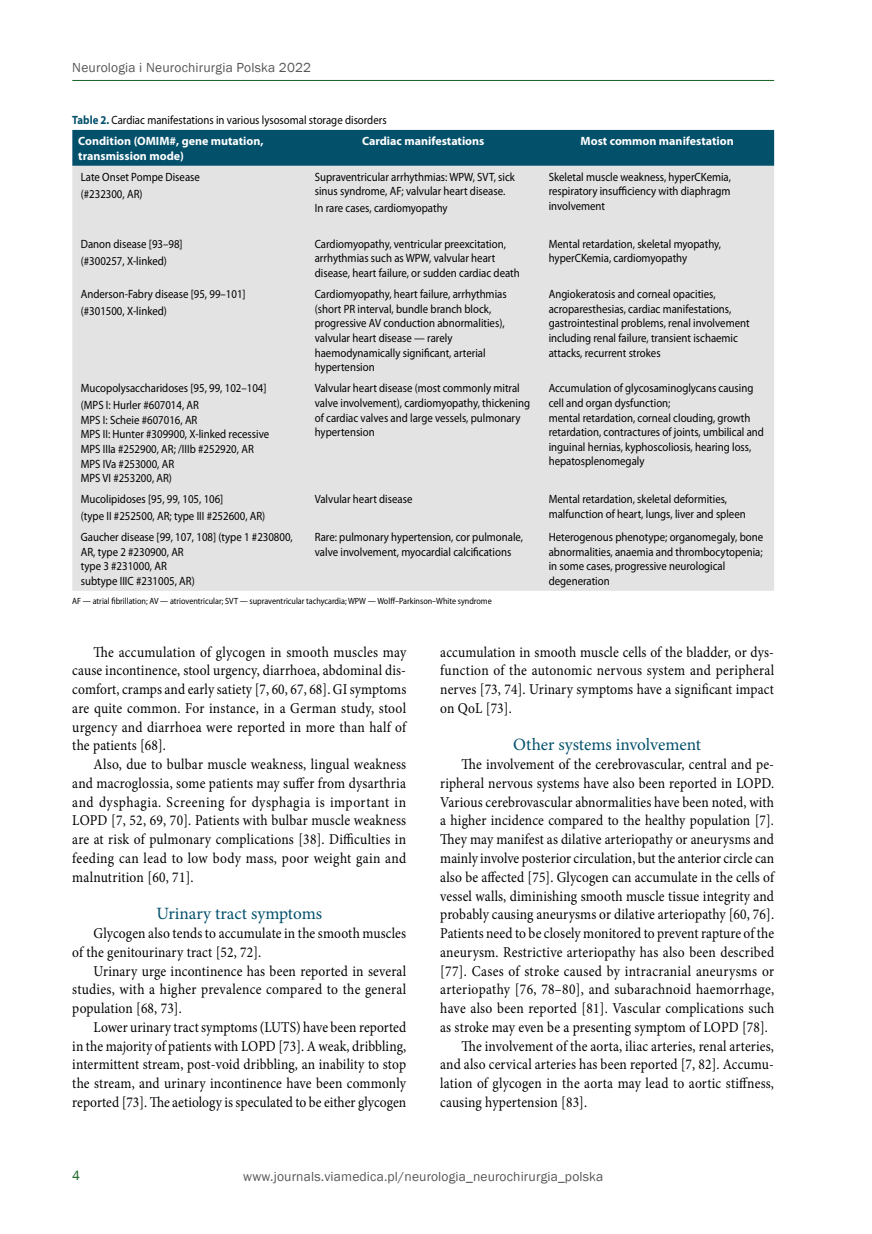
<style>
.page{position:relative;width:872px;height:1234px;background:#fff}
.page>*{position:absolute;margin:0;border:0;box-sizing:border-box;transform-origin:0 0}
.t1{font:17.25px "Minion Pro";letter-spacing:-.005em;color:#03506b}
.t2{font:15px/18.8px "Minion Pro";letter-spacing:.01em;color:#000;text-align:justify;scale:.9 1}
.t3{font:13.5px "Franklin Gothic";letter-spacing:.015em;color:#575756}
.t4{font:13.5px "Franklin Gothic";color:#176222}
.t5{font:12px/14.7px "Myriad Pro";color:#000;scale:.9 1}
.t6{font:700 12px "Myriad Pro";color:#fff}
.t7{font:9px "Myriad Pro";color:#000;scale:.9 1}
.s1{font-weight:700;color:#03506b}
.s2{font-weight:700;color:#fff}
</style>
<div class="page">
<hr style="left:72px;top:80px;width:702px;height:1px;background:#176222">
<div style="left:72px;top:130px;width:702px;height:36px;background:#03506b"></div>
<div style="left:72px;top:166px;width:702px;height:424px;background:#e3e3e3"></div>
<p class="t3" style="left:72px;top:59px;width:240px">Neurologia i Neurochirurgia Polska 2022</p>
<p class="t5" style="left:78px;top:110px;width:344px;line-height:21px;text-indent:-6px"><span class="s1">Table 2.</span> Cardiac manifestations in various lysosomal storage disorders<br><span class="s2">Condition (OMIM#, gene mutation,</span></p>
<p class="t6" style="left:78px;top:149px;width:107px">transmission mode)</p>
<p class="t6" style="left:362px;top:134px;width:124px">Cardiac manifestations</p>
<p class="t6" style="left:580px;top:134px;width:155px">Most common manifestation</p>
<p class="t5" style="left:81px;top:168px;width:134px;line-height:16.8px">Late Onset Pompe Disease (#232300, AR)</p>
<p class="t5" style="left:315px;top:170px;width:224px">Supraventricular arrhythmias: WPW, SVT, sick sinus syndrome, AF; valvular heart disease.</p>
<p class="t5" style="left:315px;top:201px;width:149px">In rare cases, cardiomyopathy</p>
<p class="t5" style="left:549px;top:170px;width:204px;text-align:justify">Skeletal muscle weakness, hyperCKemia, respiratory insufficiency with diaphragm involvement</p>
<p class="t5" style="left:81px;top:235px;width:115px;line-height:16.8px">Danon disease [93–98] (#300257, X-linked)</p>
<p class="t5" style="left:315px;top:236px;width:229px">Cardiomyopathy, ventricular preexcitation, arrhythmias such as WPW, valvular heart disease, heart failure, or sudden cardiac death</p>
<p class="t5" style="left:549px;top:236px;width:193px">Mental retardation, skeletal myopathy, hyperCKemia, cardiomyopathy</p>
<p class="t5" style="left:81px;top:286px;width:185px;line-height:16.8px">Anderson-Fabry disease [95, 99–101] (#301500, X-linked)</p>
<p class="t5" style="left:315px;top:287px;width:215px">Cardiomyopathy, heart failure, arrhythmias (short PR interval, bundle branch block, progressive AV conduction abnormalities), valvular heart disease — rarely haemodynamically significant, arterial hypertension</p>
<p class="t5" style="left:549px;top:287px;width:225px">Angiokeratosis and corneal opacities, acroparesthesias, cardiac manifestations, gastrointestinal problems, renal involvement including renal failure, transient ischaemic attacks, recurrent strokes</p>
<p class="t5" style="left:81px;top:380px;width:208px;line-height:16.8px">Mucopolysaccharidoses [95, 99, 102–104] (MPS I: Hurler #607014, AR</p>
<p class="t5" style="left:81px;top:412px;width:211px">MPS I: Scheie #607016, AR<br>MPS II: Hunter #309900, X-linked recessive<br>MPS IIIa #252900, AR; /IIIb #252920, AR<br>MPS IVa #253000, AR<br>MPS VI #253200, AR)</p>
<p class="t5" style="left:315px;top:381px;width:241px">Valvular heart disease (most commonly mitral valve involvement), cardiomyopathy, thickening of cardiac valves and large vessels, pulmonary hypertension</p>
<p class="t5" style="left:549px;top:381px;width:241px">Accumulation of glycosaminoglycans causing cell and organ dysfunction;<br>mental retardation, corneal clouding, growth retardation, contractures of joints, umbilical and inguinal hernias, kyphoscoliosis, hearing loss, hepatosplenomegaly</p>
<p class="t5" style="left:81px;top:491px;width:206px;line-height:16.8px">Mucolipidoses [95, 99, 105, 106]<br>(type II #252500, AR; type III #252600, AR)</p>
<p class="t5" style="left:315px;top:492px;width:110px">Valvular heart disease</p>
<p class="t5" style="left:549px;top:492px;width:220px">Mental retardation, skeletal deformities, malfunction of heart, lungs, liver and spleen</p>
<p class="t5" style="left:81px;top:529px;width:237px">Gaucher disease [99, 107, 108] (type 1 #230800,<br>AR, type 2 #230900, AR<br>type 3 #231000, AR<br>subtype IIIC #231005, AR)</p>
<p class="t5" style="left:315px;top:529px;width:233px">Rare: pulmonary hypertension, cor pulmonale, valve involvement, myocardial calcifications</p>
<p class="t5" style="left:549px;top:529px;width:240px">Heterogenous phenotype; organomegaly, bone abnormalities, anaemia and thrombocytopenia; in some cases, progressive neurological degeneration</p>
<p class="t7" style="left:72px;top:596px;width:467px">AF — atrial fibrillation; AV — atrioventricular; SVT — supraventricular tachycardia; WPW — Wolff–Parkinson–White syndrome</p>
<p class="t2" style="left:72px;top:642px;width:372px;text-indent:21px">The accumulation of glycogen in smooth muscles may cause incontinence, stool urgency, diarrhoea, abdominal dis&shy;comfort, cramps and early satiety [7, 60, 67, 68]. GI symptoms are quite common. For instance, in a German study, stool urgency and diarrhoea were reported in more than half of the patients [68].</p>
<p class="t2" style="left:72px;top:754px;width:372px;text-indent:21px">Also, due to bulbar muscle weakness, lingual weakness and macroglossia, some patients may suffer from dysarthria and dysphagia. Screening for dysphagia is important in LOPD [7, 52, 69, 70]. Patients with bulbar muscle weakness are at risk of pulmonary complications [38]. Difficulties in feeding can lead to low body mass, poor weight gain and malnutrition [60, 71].</p>
<p class="t1" style="left:156px;top:902px;width:167px">Urinary tract symptoms</p>
<p class="t2" style="left:72px;top:923px;width:372px;text-indent:21px">Glycogen also tends to accumulate in the smooth muscles of the genitourinary tract [52, 72].</p>
<p class="t2" style="left:72px;top:961px;width:372px;text-indent:21px">Urinary urge incontinence has been reported in several studies, with a higher prevalence compared to the general population [68, 73].</p>
<p class="t2" style="left:72px;top:1017px;width:372px;text-indent:21px">Lower urinary tract symptoms (LUTS) have been reported in the majority of patients with LOPD [73]. A weak, dribbling, intermittent stream, post-void dribbling, an inability to stop the stream, and urinary incontinence have been commonly reported [73]. The aetiology is speculated to be either glycogen</p>
<p class="t2" style="left:440px;top:642px;width:372px">accumulation in smooth muscle cells of the bladder, or dys&shy;function of the autonomic nervous system and peripheral nerves [73, 74]. Urinary symptoms have a significant impact on QoL [73].</p>
<p class="t1" style="left:513px;top:733px;width:189px">Other systems involvement</p>
<p class="t2" style="left:461px;top:754px;width:349px">The involvement of the cerebrovascular, central and pe-</p>
<p class="t2" style="left:440px;top:773px;width:372px">ripheral nervous systems have also been reported in LOPD.</p>
<p class="t2" style="left:440px;top:792px;width:372px">Various cerebrovascular abnormalities have been noted, with</p>
<p class="t2" style="left:440px;top:811px;width:372px">a higher incidence compared to the healthy population [7].</p>
<p class="t2" style="left:440px;top:829px;width:372px">They may manifest as dilative arteriopathy or aneurysms and</p>
<p class="t2" style="left:440px;top:848px;width:372px">mainly involve posterior circulation, but the anterior circle can</p>
<p class="t2" style="left:440px;top:867px;width:372px">also be affected [75]. Glycogen can accumulate in the cells of</p>
<p class="t2" style="left:440px;top:886px;width:372px">vessel walls, diminishing smooth muscle tissue integrity and</p>
<p class="t2" style="left:440px;top:904px;width:372px">probably causing aneurysms or dilative arteriopathy [60, 76].</p>
<p class="t2" style="left:440px;top:923px;width:372px">Patients need to be closely monitored to prevent rapture of the</p>
<p class="t2" style="left:440px;top:942px;width:372px">aneurysm. Restrictive arteriopathy has also been described</p>
<p class="t2" style="left:440px;top:961px;width:372px">[77]. Cases of stroke caused by intracranial aneurysms or</p>
<p class="t2" style="left:440px;top:979px;width:372px">arteriopathy [76, 78–80], and subarachnoid haemorrhage,</p>
<p class="t2" style="left:440px;top:998px;width:372px">have also been reported [81]. Vascular complications such</p>
<p class="t2" style="left:440px;top:1017px;width:366px">as stroke may even be a presenting symptom of LOPD [78].</p>
<p class="t2" style="left:461px;top:1036px;width:349px">The involvement of the aorta, iliac arteries, renal arteries,</p>
<p class="t2" style="left:440px;top:1054px;width:372px">and also cervical arteries has been reported [7, 82]. Accumu-</p>
<p class="t2" style="left:440px;top:1073px;width:372px">lation of glycogen in the aorta may lead to aortic stiffness,</p>
<p class="t2" style="left:440px;top:1092px;width:165px">causing hypertension [83].</p>
<p class="t4" style="left:72px;top:1166px;width:9px">4</p>
<p class="t3" style="left:243px;top:1168px;width:361px">www.journals.viamedica.pl/neurologia_neurochirurgia_polska</p>
</div>
